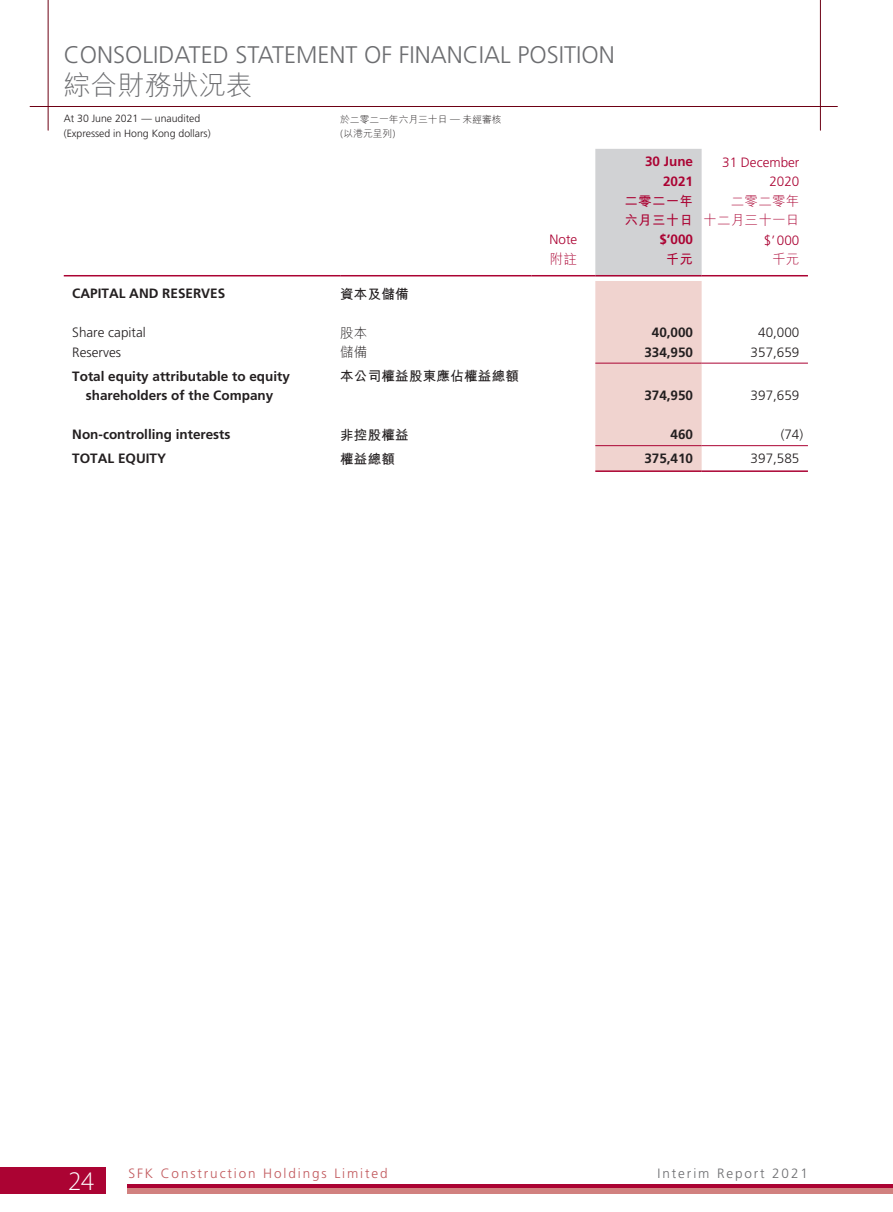
<style>
.page{position:relative;width:893px;height:1212px;background:#fff}
.page>*{position:absolute;margin:0;border:0;box-sizing:border-box;transform-origin:0 0}
.t1{font:300 27px "M Hei HK";color:#6c6d70}
.t2{font:300 27px "Myriad Pro";color:#fff}
.t3{font:300 24px "Frutiger LT Std";color:#6c6d70}
._50_Table_txt{font:700 13.5px "Frutiger LT Std";color:#231f20}
._50_Table_txt-2{font:300 13.5px "Frutiger LT Std";color:#231f20}
.t4{font:300 13.5px "Frutiger LT Std";letter-spacing:.14em;color:#c1585c}
._50_Table_txt-3{font:700 13.5px "M Hei HK";letter-spacing:.02em;color:#231f20}
._50_Table_txt-4{font:300 13.5px "Frutiger LT Std";color:#ab0333}
.t5{font:300 13.5px "Frutiger LT Std";letter-spacing:.14em;color:#6c6d70}
._50_Table_txt-5{font:300 13.5px "M Hei HK";letter-spacing:.02em;color:#ab0333}
._50_Table_txt-6{font:700 13.5px "Frutiger LT Std";color:#ab0333}
._50_Table_txt-7{font:700 13.5px "M Hei HK";letter-spacing:.02em;color:#ab0333}
._50_Table_txt-8{font:300 13.5px "M Hei HK";color:#231f20}
.t6{font:300 10.5px "Frutiger LT Std";color:#231f20}
.t7{font:300 9.75px "M Hei HK";color:#231f20}
.s1{font-family:"Myriad Pro";font-size:10.5px}
</style>
<div class="page">
<div style="left:0;top:1167px;width:106px;height:27px;background:#ab0333"></div>
<div style="left:128px;top:1184px;width:765px;height:5px;background:#ab0333"></div>
<div style="left:128px;top:1189px;width:765px;height:5px;background:#d1817f"></div>
<hr style="left:48px;top:0;width:1px;height:130px;background:#6d0014">
<hr style="left:820px;top:0;width:1px;height:130px;background:#6d0014">
<hr style="left:30px;top:106px;width:807px;height:1px;background:#6d0014">
<svg style="left:595px;top:149px;width:107px;height:321px;background:#e3d2d1"></svg>
<hr style="left:64px;top:275px;width:276px;height:1px;background:#ab0333">
<hr style="left:340px;top:275px;width:191px;height:1px;background:#ab0333">
<hr style="left:531px;top:275px;width:64px;height:1px;background:#ab0333">
<hr style="left:595px;top:275px;width:107px;height:1px;background:#ab0333">
<hr style="left:702px;top:275px;width:106px;height:1px;background:#ab0333">
<hr style="left:595px;top:363px;width:107px;height:1px;background:#ab0333">
<hr style="left:702px;top:363px;width:106px;height:1px;background:#ab0333">
<hr style="left:595px;top:445px;width:107px;height:1px;background:#ab0333">
<hr style="left:702px;top:445px;width:106px;height:1px;background:#ab0333">
<hr style="left:595px;top:470px;width:107px;height:2px;background:#ab0333">
<hr style="left:702px;top:470px;width:106px;height:2px;background:#ab0333">
<p class="t3" style="left:64px;top:41px;width:553px">CONSOLIDATED STATEMENT OF FINANCIAL POSITION</p>
<p class="t1" style="left:64px;top:72px;width:190px">綜合財務狀況表</p>
<p class="t6" style="left:64px;top:113px;width:138px">At 30 June 2021 — unaudited</p>
<p class="t7" style="left:340px;top:114px;width:163px">於二零二一年六月三十日 — 未經審核</p>
<p class="t6" style="left:64px;top:127px;width:148px">(Expressed in Hong Kong dollars)</p>
<p class="t7" style="left:340px;top:128px;width:57px"><span class="s1">(</span>以港元呈列<span class="s1">)</span></p>
<p class="_50_Table_txt-6" style="left:645px;top:153px;width:50px">30 June</p>
<p class="_50_Table_txt-6" style="left:663px;top:173px;width:32px">2021</p>
<p class="_50_Table_txt-7" style="left:624px;top:191px;width:70px">二零二一年</p>
<p class="_50_Table_txt-7" style="left:624px;top:210px;width:70px">六月三十日</p>
<p class="_50_Table_txt-4" style="left:722px;top:154px;width:79px">31 December</p>
<p class="_50_Table_txt-4" style="left:769px;top:174px;width:32px">2020</p>
<p class="_50_Table_txt-5" style="left:731px;top:194px;width:70px">二零二零年</p>
<p class="_50_Table_txt-5" style="left:703px;top:213px;width:98px">十二月三十一日</p>
<p class="_50_Table_txt-4" style="left:549px;top:232px;width:29px">Note</p>
<p class="_50_Table_txt-6" style="left:659px;top:231px;width:35px">$’000</p>
<p class="_50_Table_txt-4" style="left:764px;top:232px;width:37px">$’000</p>
<p class="_50_Table_txt-5" style="left:550px;top:252px;width:29px">附註</p>
<p class="_50_Table_txt-7" style="left:666px;top:249px;width:29px">千元</p>
<p class="_50_Table_txt-5" style="left:772px;top:252px;width:29px">千元</p>
<p class="_50_Table_txt" style="left:72px;top:286px;width:155px">CAPITAL AND RESERVES</p>
<p class="_50_Table_txt-3" style="left:340px;top:284px;width:70px">資本及儲備</p>
<p class="_50_Table_txt-2" style="left:72px;top:325px;width:75px">Share capital</p>
<p class="_50_Table_txt-8" style="left:340px;top:326px;width:29px">股本</p>
<p class="_50_Table_txt" style="left:652px;top:325px;width:43px">40,000</p>
<p class="_50_Table_txt-2" style="left:758px;top:325px;width:43px">40,000</p>
<p class="_50_Table_txt-2" style="left:72px;top:344px;width:50px">Reserves</p>
<p class="_50_Table_txt-8" style="left:340px;top:345px;width:29px">儲備</p>
<p class="_50_Table_txt" style="left:644px;top:344px;width:50px">334,950</p>
<p class="_50_Table_txt-2" style="left:751px;top:344px;width:50px">357,659</p>
<p class="_50_Table_txt" style="left:72px;top:368px;width:219px">Total equity attributable to equity</p>
<p class="_50_Table_txt" style="left:86px;top:388px;width:189px">shareholders of the Company</p>
<p class="_50_Table_txt-3" style="left:340px;top:366px;width:180px">本公司權益股東應佔權益總額</p>
<p class="_50_Table_txt" style="left:644px;top:388px;width:50px">374,950</p>
<p class="_50_Table_txt-2" style="left:751px;top:388px;width:50px">397,659</p>
<p class="_50_Table_txt" style="left:72px;top:427px;width:160px">Non-controlling interests</p>
<p class="_50_Table_txt-3" style="left:340px;top:425px;width:70px">非控股權益</p>
<p class="_50_Table_txt" style="left:671px;top:427px;width:24px">460</p>
<p class="_50_Table_txt-2" style="left:781px;top:427px;width:24px">(74)</p>
<p class="_50_Table_txt" style="left:72px;top:451px;width:95px">TOTAL EQUITY</p>
<p class="_50_Table_txt-3" style="left:340px;top:449px;width:56px">權益總額</p>
<p class="_50_Table_txt" style="left:644px;top:451px;width:50px">375,410</p>
<p class="_50_Table_txt-2" style="left:751px;top:451px;width:50px">397,585</p>
<p class="t2" style="left:68px;top:1164px;width:28px">24</p>
<p class="t4" style="left:128px;top:1165px;width:261px">SFK Construction Holdings Limited</p>
<p class="t5" style="left:658px;top:1165px;width:152px">Interim Report 2021</p>
</div>
